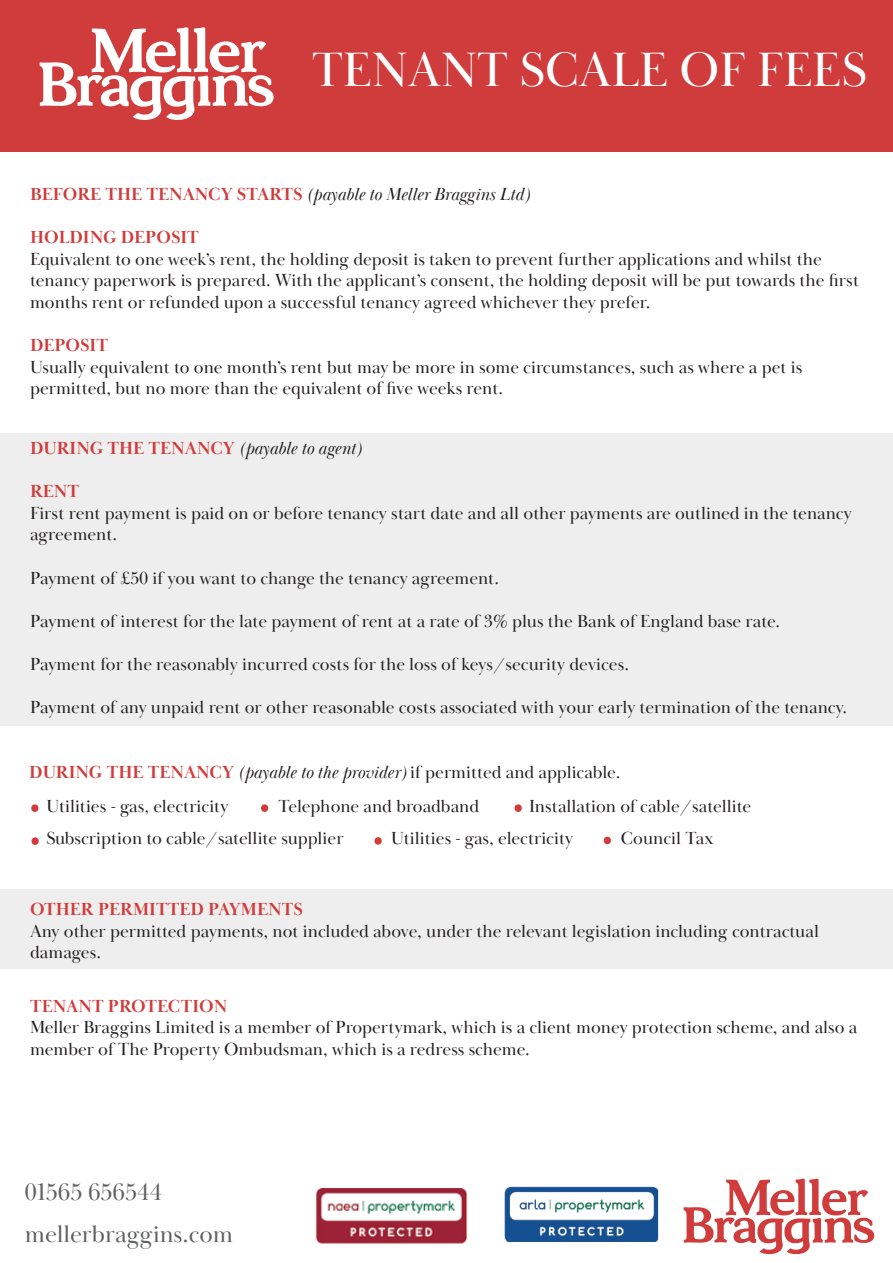
<style>
.page{position:relative;width:893px;height:1263px;background:#fff}
.page>*{position:absolute;margin:0;border:0;box-sizing:border-box;transform-origin:0 0}
.t1{font:49.65px "Baskerville Display PT";color:#fff}
.t2{font:24.6px/42px "Baskerville Display PT";color:#606161}
.t3{font:18px/21.6px "Baskerville Display PT";color:#231f20}
.t4{font:700 18px "Baskerville Display PT";color:#d03c3c}
.t5{font:italic 18px "Baskerville Display PT";color:#231f20}
.s1{font-weight:700;font-style:normal;color:#d03c3c}
.s2{font-weight:400;font-style:italic;color:#231f20}
.s3{font-weight:700;color:#d03c3c}
.s4{font-style:italic}
</style>
<div class="page">
<div style="left:0;top:0;width:893px;height:152px;background:#d03c3c"></div>
<div style="left:0;top:434px;width:893px;height:292px;background:#eee"></div>
<div style="left:0;top:890px;width:893px;height:79px;background:#eee"></div>
<svg style="left:40px;top:27px;width:234px;height:93px"></svg>
<img style="left:504px;top:1186px;width:155px;height:56px">
<img style="left:315px;top:1188px;width:153px;height:56px">
<svg style="left:684px;top:1178px;width:191px;height:76px"></svg>
<svg style="left:31px;top:804px;width:8px;height:8px"></svg>
<svg style="left:261px;top:804px;width:8px;height:8px"></svg>
<svg style="left:514px;top:804px;width:8px;height:8px"></svg>
<svg style="left:31px;top:837px;width:8px;height:8px"></svg>
<svg style="left:374px;top:837px;width:8px;height:8px"></svg>
<svg style="left:603px;top:837px;width:8px;height:7px"></svg>
<h1 class="t1" style="left:312px;top:40px;width:556px">TENANT SCALE OF FEES</h1>
<p class="t5" style="left:30px;top:184px;width:501px"><span class="s1">BEFORE THE TENANCY STARTS</span> (payable to Meller Braggins Ltd)</p>
<p class="t4" style="left:30px;top:226px;width:170px">HOLDING DEPOSIT</p>
<p class="t3" style="left:30px;top:248px;width:831px">Equivalent to one week’s rent, the holding deposit is taken to prevent further applications and whilst the tenancy paperwork is prepared. With the applicant’s consent, the holding deposit will be put towards the first months rent or refunded upon a successful tenancy agreed whichever they prefer.</p>
<p class="t4" style="left:30px;top:334px;width:80px">DEPOSIT</p>
<p class="t3" style="left:30px;top:356px;width:774px">Usually equivalent to one month’s rent but may be more in some circumstances, such as where a pet is permitted, but no more than the equivalent of five weeks rent.</p>
<p class="t4" style="left:30px;top:437px;width:333px">DURING THE TENANCY <span class="s2">(payable to agent)</span></p>
<p class="t4" style="left:30px;top:480px;width:51px">RENT</p>
<p class="t3" style="left:30px;top:502px;width:823px">First rent payment is paid on or before tenancy start date and all other payments are outlined in the tenancy agreement.</p>
<p class="t3" style="left:30px;top:567px;width:470px">Payment of £50 if you want to change the tenancy agreement.</p>
<p class="t3" style="left:30px;top:610px;width:752px">Payment of interest for the late payment of rent at a rate of 3% plus the Bank of England base rate.</p>
<p class="t3" style="left:30px;top:654px;width:601px">Payment for the reasonably incurred costs for the loss of keys/security devices.</p>
<p class="t3" style="left:30px;top:697px;width:819px">Payment of any unpaid rent or other reasonable costs associated with your early termination of the tenancy.</p>
<p class="t3" style="left:46px;top:756px;width:575px;line-height:33px;text-indent:-17px"><span class="s3">DURING THE TENANCY</span> <span class="s4">(payable to the provider)</span> if permitted and applicable.<br>Utilities - gas, electricity<br>Subscription to cable/satellite supplier</p>
<p class="t3" style="left:391px;top:790px;width:183px;line-height:32.4px;text-indent:-113px">Telephone and broadband<br>Utilities - gas, electricity</p>
<p class="t3" style="left:529px;top:795px;width:224px">Installation of cable/satellite</p>
<p class="t3" style="left:621px;top:828px;width:94px">Council Tax</p>
<p class="t4" style="left:30px;top:898px;width:274px">OTHER PERMITTED PAYMENTS</p>
<p class="t3" style="left:30px;top:920px;width:791px">Any other permitted payments, not included above, under the relevant legislation including contractual damages.</p>
<p class="t4" style="left:30px;top:995px;width:199px">TENANT PROTECTION</p>
<p class="t3" style="left:30px;top:1017px;width:829px">Meller Braggins Limited is a member of Propertymark, which is a client money protection scheme, and also a member of The Property Ombudsman, which is a redress scheme.</p>
<h2 class="t2" style="left:25px;top:1171px;width:210px">01565 656544 mellerbraggins.com</h2>
</div>
